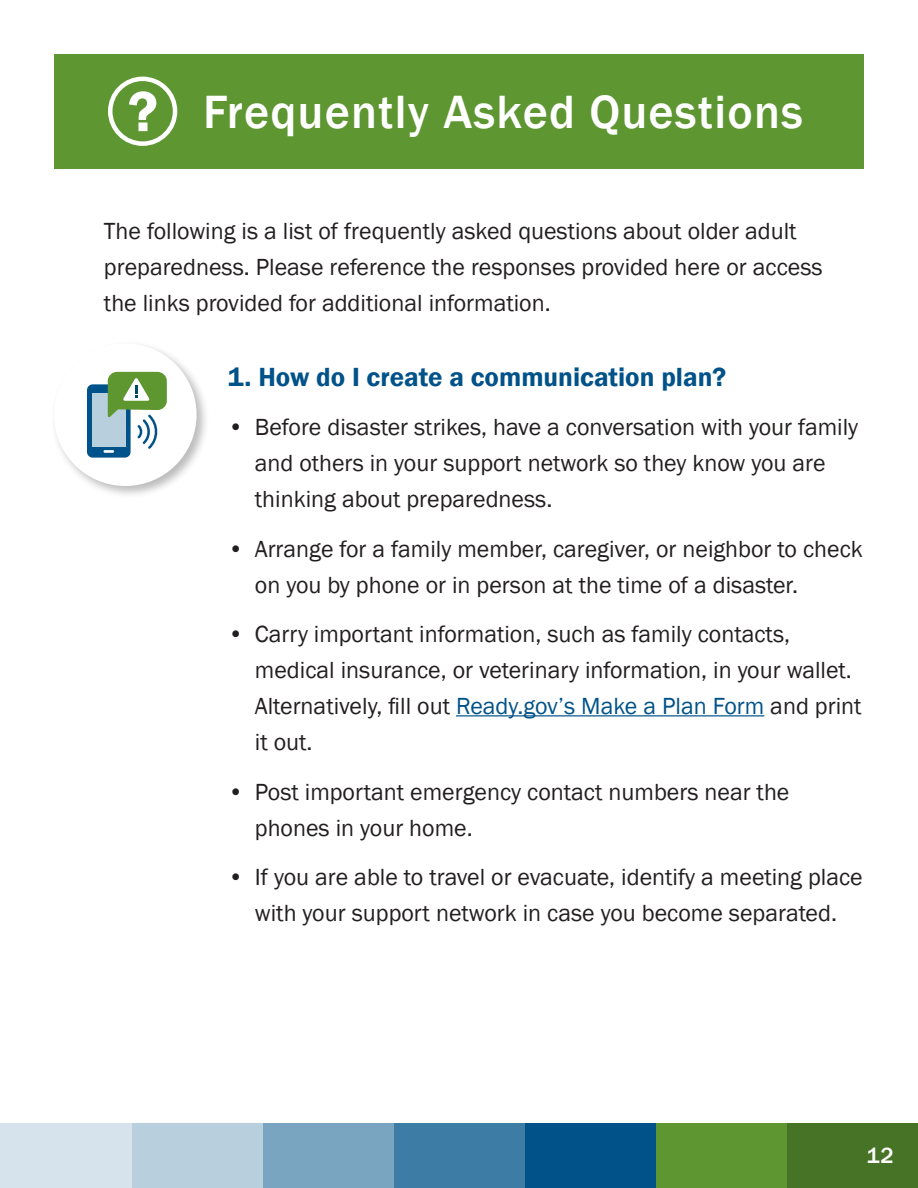
<style>
.page{position:relative;width:918px;height:1188px;background:#fff}
.page>*{position:absolute;margin:0;border:0;box-sizing:border-box;transform-origin:0 0}
.t1{font:500 48px "Franklin Gothic";letter-spacing:.025em;color:#fff}
.Subheader{font:600 27px "Franklin Gothic";color:#015289}
.Subheader-2{font:24px/36px "Franklin Gothic";color:#231f20}
.t2{font:500 22.5px "Franklin Gothic";color:#fff}
.s1{color:#015289}
</style>
<div class="page">
<div style="left:787px;top:1123px;width:131px;height:65px;background:#477326"></div>
<div style="left:656px;top:1123px;width:131px;height:65px;background:#5e9631"></div>
<div style="left:525px;top:1123px;width:131px;height:65px;background:#015289"></div>
<div style="left:393px;top:1123px;width:132px;height:65px;background:#3d7ca5"></div>
<div style="left:262px;top:1123px;width:131px;height:65px;background:#79a5c0"></div>
<div style="left:131px;top:1123px;width:131px;height:65px;background:#b8cfdd"></div>
<div style="left:0;top:1123px;width:131px;height:65px;background:#d6e3ec"></div>
<div style="left:54px;top:54px;width:810px;height:114px;background:#5e9631"></div>
<svg style="left:129px;top:91px;width:27px;height:40px"></svg>
<div style="left:108px;top:77px;width:69px;height:69px;border:4px solid #fff;border-radius:50%"></div>
<hr style="left:456px;top:715px;width:308px;height:1px;background:#015289">
<div style="left:51px;top:340px;width:158px;height:159px;background:#231f20;opacity:.3"></div>
<div style="left:54px;top:343px;width:143px;height:143px;background:#fff;border-radius:50%"></div>
<svg style="left:87px;top:371px;width:80px;height:87px"></svg>
<p class="t1" style="left:203px;top:82px;width:602px">Frequently Asked Questions</p>
<p class="Subheader-2" style="left:104px;top:214px;width:720px">The following is a list of frequently asked questions about older adult preparedness. Please reference the responses provided here or access the links provided for additional information.</p>
<p class="Subheader" style="left:228px;top:360px;width:500px">1. How do I create a communication plan?</p>
<p class="Subheader-2" style="left:255px;top:410px;width:605px;text-indent:-27px">• Before disaster strikes, have a conversation with your family and others in your support network so they know you are thinking about preparedness.</p>
<p class="Subheader-2" style="left:255px;top:531px;width:609px;text-indent:-27px">• Arrange for a family member, caregiver, or neighbor to check on you by phone or in person at the time of a disaster.</p>
<p class="Subheader-2" style="left:255px;top:617px;width:608px;text-indent:-27px">• Carry important information, such as family contacts, medical insurance, or veterinary information, in your wallet.<br>Alternatively, fill out <span class="s1">Ready.gov’s Make a Plan Form</span> and print it out.</p>
<p class="Subheader-2" style="left:255px;top:774px;width:536px;text-indent:-27px">• Post important emergency contact numbers near the phones in your home.</p>
<p class="Subheader-2" style="left:228px;top:860px;width:636px;text-align:center">• If you are able to travel or evacuate, identify a meeting place with your support network in case you become separated.</p>
<p class="t2" style="left:867px;top:1142px;width:29px">12</p>
</div>
